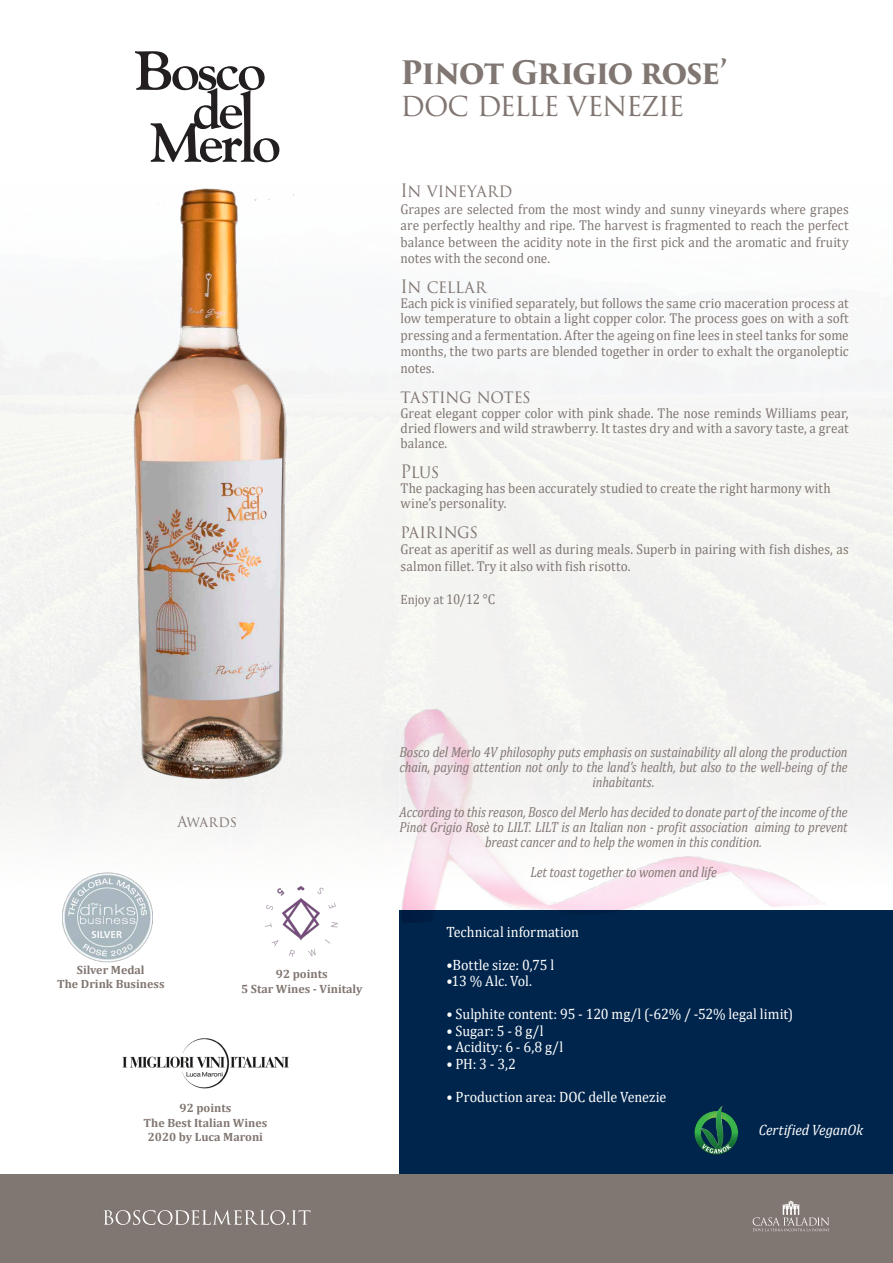
<style>
.page{position:relative;width:893px;height:1263px;background:#fff}
.page>*{position:absolute;margin:0;border:0;box-sizing:border-box;transform-origin:0 0}
.t1{font:700 31.5px "Trajan Pro 3";letter-spacing:-.045em;color:#807672;scale:.96 1}
.t2{font:31.5px "Trajan Pro 3";letter-spacing:-.045em;color:#807672;scale:.96 1}
.Paragrafo{font:18px "Trajan Pro 3";letter-spacing:-.02em;color:#807672;scale:.93 1}
.Paragrafo-2{font:18px "Trajan Pro 3";color:#807672;scale:.93 1}
.t3{font:15px "Cambria";color:#fff;scale:.94 1}
.t4{font:italic 15px "Cambria";letter-spacing:-.005em;color:#fff;scale:.94 1}
.Paragrafo-3{font:15px "Trajan Pro 3";letter-spacing:-.025em;color:#807672;scale:.94 1}
.t5{font:italic 14.55px/15px "Cambria";letter-spacing:-.01em;color:#807672;text-align:center;scale:.86 1}
.Paragrafo-4{font:14.25px/16.5px "Cambria";letter-spacing:.005em;color:#807672;text-align:justify;scale:.93 1}
.t6{font:13.5px "Cambria";letter-spacing:-.005em;color:#807672;scale:.93 1}
.t7{font:700 12px "Cambria";color:#817671}
.s1{font-size:14.25px}
</style>
<div class="page">
<img style="left:399px;top:893px;width:427px;height:31px">
<img style="left:0;top:341px;width:893px;height:552px">
<div style="left:0;top:1174px;width:893px;height:89px;background:#807672"></div>
<div style="left:400px;top:910px;width:493px;height:264px;background:#00254c"></div>
<svg style="left:103px;top:1210px;width:207px;height:15px"></svg>
<svg style="left:753px;top:1201px;width:76px;height:30px"></svg>
<svg style="left:135px;top:51px;width:144px;height:111px"></svg>
<img style="left:104px;top:188px;width:215px;height:590px">
<img style="left:694px;top:1105px;width:44px;height:50px">
<img style="left:63px;top:872px;width:89px;height:91px">
<img style="left:258px;top:878px;width:88px;height:79px">
<img style="left:122px;top:1038px;width:167px;height:51px">
<p class="t1" style="left:401px;top:49px;width:342px">Pinot Grigio rose’</p>
<p class="t2" style="left:401px;top:83px;width:297px">doc delle venezie</p>
<p class="Paragrafo-2" style="left:401px;top:179px;width:122px">In vineyard</p>
<p class="Paragrafo-4" style="left:401px;top:201px;width:483px">Grapes are selected from the most windy and sunny vineyards where grapes are perfectly healthy and ripe. The harvest is fragmented to reach the perfect balance between the acidity note in the first pick and the aromatic and fruity notes with the second one.</p>
<p class="Paragrafo" style="left:401px;top:275px;width:94px">In cellar</p>
<p class="Paragrafo-4" style="left:401px;top:296px;width:483px;line-height:15px">Each pick is vinified separately, but follows the same crio maceration process at low temperature to obtain a light copper color. The process goes on with a soft</p>
<p class="Paragrafo-4" style="left:401px;top:327px;width:483px">pressing and a fermentation. After the ageing on fine lees in steel tanks for some months, the two parts are blended together in order to exhalt the organoleptic notes.</p>
<p class="Paragrafo" style="left:401px;top:384px;width:142px">tasting notes</p>
<p class="Paragrafo-4" style="left:401px;top:405px;width:483px;line-height:15px">Great elegant copper color with pink shade. The nose reminds Williams pear, dried flowers and wild strawberry. It tastes dry and with a savory taste, a great balance.</p>
<p class="Paragrafo" style="left:401px;top:459px;width:43px">Plus</p>
<p class="Paragrafo-4" style="left:401px;top:480px;width:464px">The packaging has been accurately studied to create the right harmony with</p>
<p class="Paragrafo-4" style="left:401px;top:495px;width:115px">wine’s personality.</p>
<p class="Paragrafo" style="left:401px;top:519px;width:85px">pairings</p>
<p class="Paragrafo-4" style="left:401px;top:541px;width:483px">Great as aperitif as well as during meals. Superb in pairing with fish dishes, as salmon fillet. Try it also with fish risotto.</p>
<p class="t6" style="left:401px;top:591px;width:103px">Enjoy at <span class="s1">10/12 °C</span></p>
<p class="Paragrafo-3" style="left:177px;top:812px;width:65px">Awards</p>
<p class="t7" style="left:77px;top:961px;width:69px">Silver Medal</p>
<p class="t7" style="left:57px;top:976px;width:109px">The Drink Business</p>
<p class="t7" style="left:276px;top:966px;width:53px">92 points</p>
<p class="t7" style="left:241px;top:980px;width:123px">5 Star Wines - Vinitaly</p>
<p class="t7" style="left:180px;top:1100px;width:53px">92 points</p>
<p class="t7" style="left:144px;top:1114px;width:125px">The Best Italian Wines</p>
<p class="t7" style="left:148px;top:1128px;width:117px">2020 by Luca Maroni</p>
<p class="t5" style="left:399px;top:744px;width:523px">Bosco del Merlo 4V philosophy puts emphasis on sustainability all along the production chain, paying attention not only to the land’s health, but also to the well-being of the inhabitants.</p>
<p class="t5" style="left:399px;top:804px;width:523px">According to this reason, Bosco del Merlo has decided to donate part of the income of the<br>Pinot Grigio Rosè to LILT. LILT is an Italian non - profit association aiming to prevent breast cancer and to help the women in this condition.</p>
<p class="t5" style="left:530px;top:864px;width:218px">Let toast together to women and life</p>
<p class="t3" style="left:446px;top:923px;width:142px">Technical information</p>
<p class="t3" style="left:446px;top:956px;width:116px">•Bottle size: 0,75 l</p>
<p class="t3" style="left:446px;top:972px;width:93px">•13 % Alc. Vol.</p>
<p class="t3" style="left:446px;top:1005px;width:370px">• Sulphite content: 95 - 120 mg/l (-62% / -52% legal limit)</p>
<p class="t3" style="left:446px;top:1022px;width:105px">• Sugar: 5 - 8 g/l</p>
<p class="t3" style="left:446px;top:1038px;width:126px">• Acidity: 6 - 6,8 g/l</p>
<p class="t3" style="left:446px;top:1055px;width:76px">• PH: 3 - 3,2</p>
<p class="t3" style="left:446px;top:1088px;width:235px">• Production area: DOC delle Venezie</p>
<p class="t4" style="left:759px;top:1119px;width:113px">Certified VeganOk</p>
</div>
